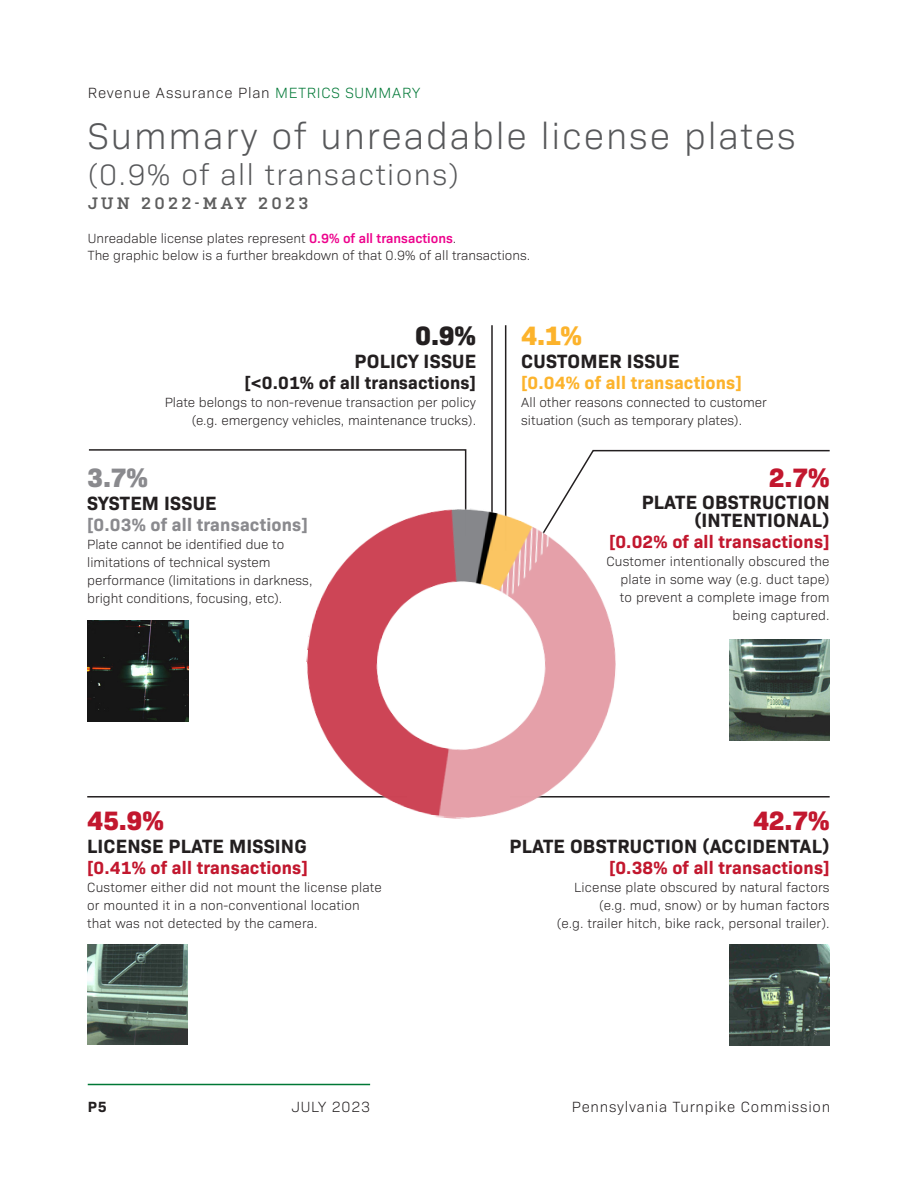
<style>
.page{position:relative;width:918px;height:1188px;background:#fff}
.page>*{position:absolute;margin:0;border:0;box-sizing:border-box;transform-origin:0 0}
.t1{font:300 37.5px "Bio Sans";letter-spacing:.05em;color:#57585a}
.t2{font:300 30px "Bio Sans";letter-spacing:.05em;color:#57585a}
.t3{font:800 27px "Bio Sans";color:#c2172e}
.t4{font:800 27px "Bio Sans";color:#231f20}
.t5{font:800 27px "Bio Sans";color:#8a8a8e}
.t6{font:800 27px "Bio Sans";color:#fcb32c}
.t7{font:700 19.5px "Bio Sans";letter-spacing:.01em;color:#231f20}
.t8{font:700 18px "Bio Sans";letter-spacing:.01em;color:#c2172e}
.t9{font:700 18px "Bio Sans";letter-spacing:.01em;color:#231f20}
.t10{font:700 18px "Bio Sans";letter-spacing:.01em;color:#8a8a8e}
.t11{font:700 18px "Bio Sans";letter-spacing:.01em;color:#fcb32c}
.t12{font:600 16.5px "Kulturista";letter-spacing:.2em;color:#5e5e5e}
.t13{font:300 15px "Bio Sans";letter-spacing:.05em;color:#231f20}
.t14{font:700 15px "Bio Sans";color:#231f20}
.t15{font:300 13.5px/18px "Bio Sans";color:#231f20}
.s1{color:#007836}
.s2{font-weight:600;color:#ed028c}
</style>
<div class="page">
<hr style="left:88px;top:1084px;width:282px;height:1px;background:#007836">
<svg style="left:88px;top:449px;width:379px;height:48px"></svg>
<svg style="left:564px;top:449px;width:266px;height:48px"></svg>
<hr style="left:510px;top:796px;width:320px;height:2px;background:#231f20">
<hr style="left:87px;top:796px;width:320px;height:2px;background:#231f20">
<hr style="left:491px;top:325px;width:2px;height:226px;background:#231f20">
<hr style="left:505px;top:325px;width:1px;height:226px;background:#231f20">
<img style="left:87px;top:944px;width:101px;height:101px">
<img style="left:87px;top:621px;width:101px;height:100px">
<img style="left:729px;top:640px;width:101px;height:101px">
<img style="left:729px;top:944px;width:101px;height:101px">
<img style="left:295px;top:497px;width:334px;height:322px">
<p class="t13" style="left:88px;top:82px;width:334px">Revenue Assurance Plan <span class="s1">METRICS SUMMARY</span></p>
<p class="t1" style="left:88px;top:109px;width:710px">Summary of unreadable license plates</p>
<p class="t2" style="left:88px;top:153px;width:373px">(0.9% of all transactions)</p>
<p class="t12" style="left:88px;top:194px;width:222px">JUN 2022-MAY 2023</p>
<p class="t15" style="left:88px;top:229px;width:370px">Unreadable license plates represent <span class="s2">0.9% of all transactions</span>.</p>
<p class="t15" style="left:88px;top:245px;width:444px">The graphic below is a further breakdown of that 0.9% of all transactions.</p>
<p class="t4" style="left:415px;top:315px;width:62px">0.9%</p>
<p class="t7" style="left:354px;top:346px;width:123px">POLICY ISSUE</p>
<p class="t9" style="left:245px;top:368px;width:233px">[&lt;0.01% of all transactions]</p>
<p class="t15" style="left:165px;top:392px;width:313px;text-align:right">Plate belongs to non-revenue transaction per policy (e.g. emergency vehicles, maintenance trucks).</p>
<p class="t6" style="left:521px;top:315px;width:62px">4.1%</p>
<p class="t7" style="left:521px;top:346px;width:160px">CUSTOMER ISSUE</p>
<p class="t11" style="left:521px;top:368px;width:222px">[0.04% of all transactions]</p>
<p class="t15" style="left:521px;top:392px;width:247px">All other reasons connected to customer situation (such as temporary plates).</p>
<p class="t5" style="left:87px;top:456px;width:62px">3.7%</p>
<p class="t3" style="left:769px;top:456px;width:62px">2.7%</p>
<p class="t7" style="left:642px;top:488px;width:189px">PLATE OBSTRUCTION</p>
<p class="t7" style="left:695px;top:506px;width:137px">(INTENTIONAL)</p>
<p class="t8" style="left:609px;top:528px;width:222px">[0.02% of all transactions]</p>
<p class="t15" style="left:606px;top:552px;width:225px;text-align:right">Customer intentionally obscured the plate in some way (e.g. duct tape) to prevent a complete image from being captured.</p>
<p class="t7" style="left:87px;top:488px;width:131px">SYSTEM ISSUE</p>
<p class="t10" style="left:87px;top:511px;width:222px">[0.03% of all transactions]</p>
<p class="t15" style="left:87px;top:534px;width:227px">Plate cannot be identified due to limitations of technical system performance (limitations in darkness, bright conditions, focusing, etc).</p>
<p class="t3" style="left:87px;top:800px;width:78px">45.9%</p>
<p class="t7" style="left:87px;top:831px;width:221px">LICENSE PLATE MISSING</p>
<p class="t8" style="left:87px;top:854px;width:222px">[0.41% of all transactions]</p>
<p class="t15" style="left:87px;top:877px;width:296px">Customer either did not mount the license plate or mounted it in a non-conventional location that was not detected by the camera.</p>
<p class="t3" style="left:753px;top:800px;width:78px">42.7%</p>
<p class="t7" style="left:510px;top:831px;width:322px">PLATE OBSTRUCTION (ACCIDENTAL)</p>
<p class="t8" style="left:609px;top:854px;width:222px">[0.38% of all transactions]</p>
<p class="t15" style="left:574px;top:877px;width:257px">License plate obscured by natural factors</p>
<p class="t15" style="left:599px;top:895px;width:232px">(e.g. mud, snow) or by human factors</p>
<p class="t15" style="left:557px;top:913px;width:274px">(e.g. trailer hitch, bike rack, personal trailer).</p>
<p class="t14" style="left:88px;top:1095px;width:20px">P5</p>
<p class="t13" style="left:292px;top:1096px;width:80px">JULY 2023</p>
<p class="t13" style="left:572px;top:1096px;width:260px">Pennsylvania Turnpike Commission</p>
</div>
